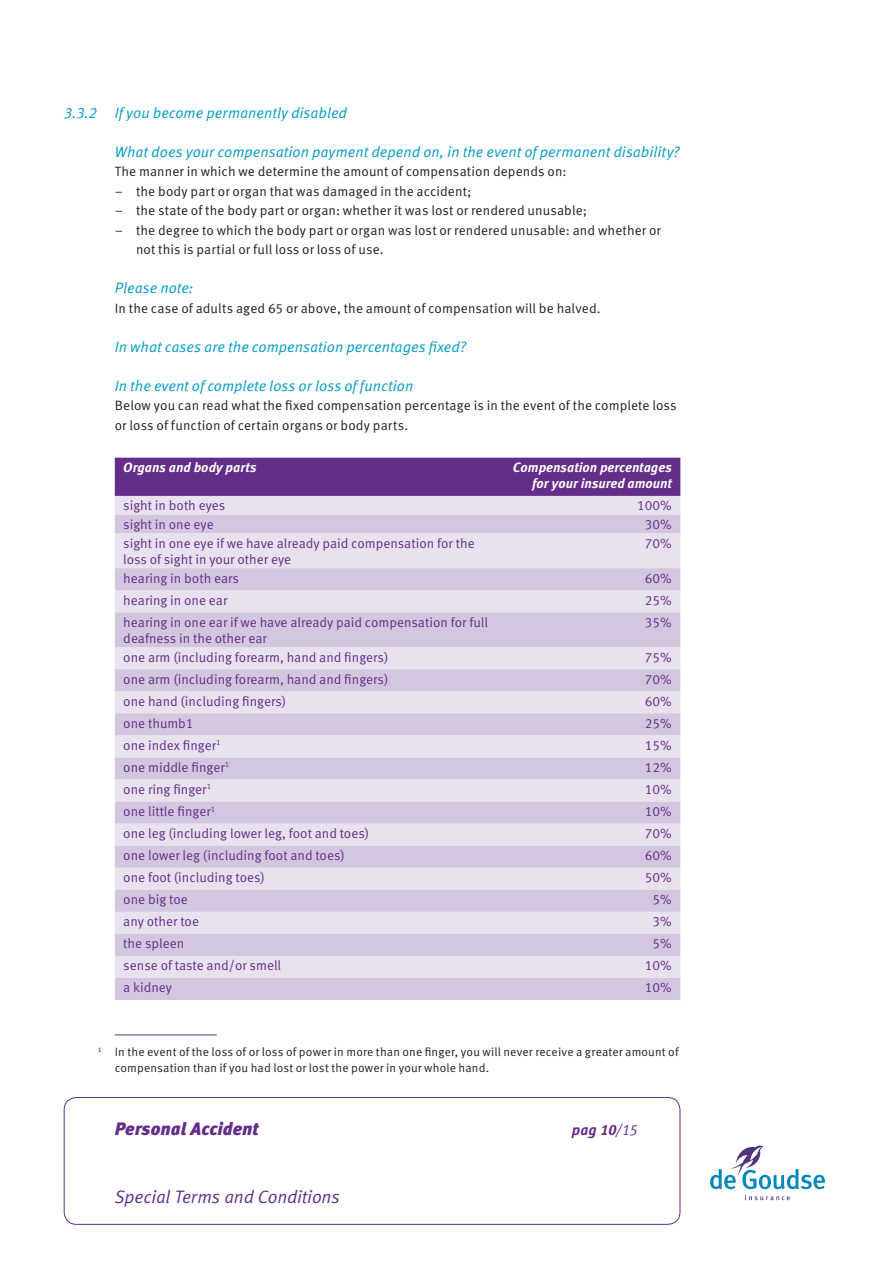
<style>
.page{position:relative;width:893px;height:1263px;background:#fff}
.page>*{position:absolute;margin:0;border:0;box-sizing:border-box;transform-origin:0 0}
.t1{font:18px "Meta OT Norm Ita";letter-spacing:-.01em;color:#642d89}
.t2{font:italic 900 18px "Meta OT";letter-spacing:-.005em;color:#642d89}
.Kop3{font:15px "Meta OT Norm Ita";color:#009bc8}
.artikel_X_X_X{font:15px "Meta OT Norm Ita";color:#009bc8}
.t3{font:italic 700 15px "Meta OT";color:#642d89}
.TAB_body_LL{font:13.5px/16.2px "Meta OT Norm";color:#642d89}
.artikel_body{font:13.5px/19.5px "Meta OT Norm";letter-spacing:.005em;color:#231f20}
.artikel_body_opsommi{font:13.5px/19.5px "Meta OT Norm";letter-spacing:.005em;color:#231f20}
.TAB_body_RL{font:13.5px "Meta OT Norm";color:#642d89}
.TAB_kop{font:italic 700 13.5px/16.2px "Meta OT";color:#fff;text-align:right}
.voetnoot{font:12px/16.5px "Meta OT Norm";letter-spacing:.01em;color:#231f20}
.s1{font-family:"Meta OT Norm Ita"}
.s2{font-family:"Meta OT Norm Ita";font-weight:400;font-style:normal}
</style>
<div class="page">
<svg style="left:710px;top:1145px;width:115px;height:44px"></svg>
<svg style="left:745px;top:1195px;width:45px;height:5px"></svg>
<div style="left:64px;top:1097px;width:616px;height:128px;border:1px solid #642d89;border-radius:12px"></div>
<div style="left:115px;top:458px;width:565px;height:38px;background:#642d89"></div>
<div style="left:115px;top:496px;width:565px;height:19px;background:#e8e1ee"></div>
<svg style="left:115px;top:515px;width:565px;height:485px;fill:#d4c9e0"></svg>
<hr style="left:115px;top:1034px;width:102px;height:1px;background:#642d89">
<p class="artikel_X_X_X" style="left:64px;top:104px;width:285px">3.3.2 If you become permanently disabled</p>
<p class="Kop3" style="left:115px;top:143px;width:566px">What does your compensation payment depend on, in the event of permanent disability?</p>
<p class="artikel_body" style="left:115px;top:162px;width:453px">The manner in which we determine the amount of compensation depends on:</p>
<p class="artikel_body_opsommi" style="left:115px;top:181px;width:358px"><span class="s1">–</span> the body part or organ that was damaged in the accident;</p>
<p class="artikel_body_opsommi" style="left:115px;top:201px;width:474px"><span class="s1">–</span> the state of the body part or organ: whether it was lost or rendered unusable;</p>
<p class="artikel_body_opsommi" style="left:136px;top:220px;width:526px;text-indent:-21px"><span class="s1">–</span> the degree to which the body part or organ was lost or rendered unusable: and whether or not this is partial or full loss or loss of use.</p>
<p class="Kop3" style="left:115px;top:279px;width:80px">Please note:</p>
<p class="artikel_body" style="left:115px;top:298px;width:487px">In the case of adults aged 65 or above, the amount of compensation will be halved.</p>
<p class="Kop3" style="left:115px;top:338px;width:353px">In what cases are the compensation percentages fixed?</p>
<p class="Kop3" style="left:115px;top:377px;width:300px">In the event of complete loss or loss of function</p>
<p class="artikel_body" style="left:115px;top:396px;width:563px">Below you can read what the fixed compensation percentage is in the event of the complete loss or loss of function of certain organs or body parts.</p>
<p class="TAB_kop" style="left:123px;top:459px;width:135px">Organs and body parts</p>
<p class="TAB_kop" style="left:513px;top:459px;width:160px">Compensation percentages for your insured amount</p>
<p class="TAB_body_LL" style="left:123px;top:498px;width:104px">sight in both eyes</p>
<p class="TAB_body_RL" style="left:637px;top:498px;width:36px">100%</p>
<p class="TAB_body_LL" style="left:123px;top:516px;width:92px">sight in one eye</p>
<p class="TAB_body_RL" style="left:645px;top:516px;width:28px">30%</p>
<p class="TAB_body_LL" style="left:123px;top:535px;width:353px">sight in one eye if we have already paid compensation for the loss of sight in your other eye</p>
<p class="TAB_body_RL" style="left:645px;top:535px;width:28px">70%</p>
<p class="TAB_body_LL" style="left:123px;top:570px;width:117px">hearing in both ears</p>
<p class="TAB_body_RL" style="left:645px;top:570px;width:28px">60%</p>
<p class="TAB_body_LL" style="left:123px;top:592px;width:106px">hearing in one ear</p>
<p class="TAB_body_RL" style="left:645px;top:592px;width:28px">25%</p>
<p class="TAB_body_LL" style="left:123px;top:614px;width:366px">hearing in one ear if we have already paid compensation for full deafness in the other ear</p>
<p class="TAB_body_RL" style="left:645px;top:614px;width:28px">35%</p>
<p class="TAB_body_LL" style="left:123px;top:649px;width:267px">one arm (including forearm, hand and fingers)</p>
<p class="TAB_body_RL" style="left:645px;top:649px;width:28px">75%</p>
<p class="TAB_body_LL" style="left:123px;top:671px;width:267px">one arm (including forearm, hand and fingers)</p>
<p class="TAB_body_RL" style="left:645px;top:671px;width:28px">70%</p>
<p class="TAB_body_LL" style="left:123px;top:693px;width:165px">one hand (including fingers)</p>
<p class="TAB_body_RL" style="left:645px;top:693px;width:28px">60%</p>
<p class="TAB_body_LL" style="left:123px;top:715px;width:72px">one thumb1</p>
<p class="TAB_body_RL" style="left:645px;top:715px;width:28px">25%</p>
<p class="TAB_body_LL" style="left:123px;top:737px;width:99px">one index finger<sup>1</sup></p>
<p class="TAB_body_RL" style="left:645px;top:737px;width:28px">15%</p>
<p class="TAB_body_LL" style="left:123px;top:759px;width:107px">one middle finger<sup>1</sup></p>
<p class="TAB_body_RL" style="left:645px;top:759px;width:28px">12%</p>
<p class="TAB_body_LL" style="left:123px;top:781px;width:89px">one ring finger<sup>1</sup></p>
<p class="TAB_body_RL" style="left:645px;top:781px;width:28px">10%</p>
<p class="TAB_body_LL" style="left:123px;top:803px;width:93px">one little finger<sup>1</sup></p>
<p class="TAB_body_RL" style="left:645px;top:803px;width:28px">10%</p>
<p class="TAB_body_LL" style="left:123px;top:825px;width:247px">one leg (including lower leg, foot and toes)</p>
<p class="TAB_body_RL" style="left:645px;top:825px;width:28px">70%</p>
<p class="TAB_body_LL" style="left:123px;top:847px;width:223px">one lower leg (including foot and toes)</p>
<p class="TAB_body_RL" style="left:645px;top:847px;width:28px">60%</p>
<p class="TAB_body_LL" style="left:123px;top:869px;width:143px">one foot (including toes)</p>
<p class="TAB_body_RL" style="left:645px;top:869px;width:28px">50%</p>
<p class="TAB_body_LL" style="left:123px;top:892px;width:66px">one big toe</p>
<p class="TAB_body_RL" style="left:653px;top:891px;width:21px">5%</p>
<p class="TAB_body_LL" style="left:123px;top:914px;width:77px">any other toe</p>
<p class="TAB_body_RL" style="left:653px;top:913px;width:21px">3%</p>
<p class="TAB_body_LL" style="left:123px;top:936px;width:63px">the spleen</p>
<p class="TAB_body_RL" style="left:653px;top:935px;width:21px">5%</p>
<p class="TAB_body_LL" style="left:123px;top:958px;width:159px">sense of taste and/or smell</p>
<p class="TAB_body_RL" style="left:645px;top:957px;width:28px">10%</p>
<p class="TAB_body_LL" style="left:123px;top:980px;width:50px">a kidney</p>
<p class="TAB_body_RL" style="left:645px;top:980px;width:28px">10%</p>
<p class="voetnoot" style="left:115px;top:1043px;width:565px;text-indent:-17px"><sup>1</sup> In the event of the loss of or loss of power in more than one finger, you will never receive a greater amount of compensation than if you had lost or lost the power in your whole hand.</p>
<h1 class="t2" style="left:115px;top:1118px;width:145px">Personal Accident</h1>
<p class="t3" style="left:572px;top:1121px;width:67px">pag 10<span class="s2">/15</span></p>
<h1 class="t1" style="left:115px;top:1186px;width:226px">Special Terms and Conditions</h1>
</div>
